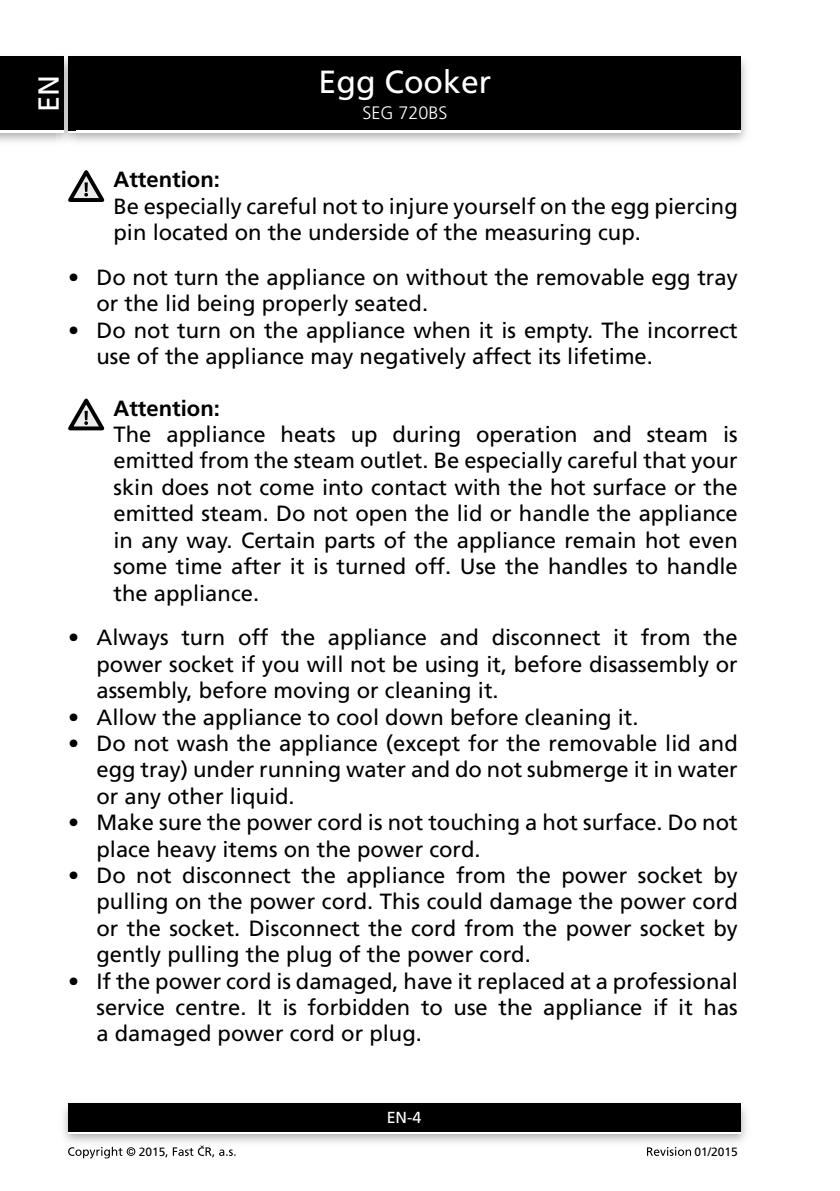
<style>
.page{position:relative;width:840px;height:1191px;background:#fff}
.page>*{position:absolute;margin:0;border:0;box-sizing:border-box;transform-origin:0 0}
.t1{font:32px "Frutiger CE";color:#fff}
.t2{font:29px "Frutiger CE";color:#fff}
.t3{font:22px/26.4px "Frutiger CE";color:#000;text-align:justify}
.t4{font:700 22px "Frutiger CE";color:#000}
.t5{font:300 18px "Frutiger CE";color:#fff}
.t6{font:16px "Frutiger CE";color:#fff}
.t7{font:12px "Frutiger CE";color:#000}
</style>
<div class="page">
<img style="left:0;top:56px;width:746px;height:86px">
<div style="left:68px;top:59px;width:672px;height:74px;background:#fff"></div>
<div style="left:68px;top:57px;width:672px;height:73px;background:#000"></div>
<img style="left:63px;top:1103px;width:683px;height:40px">
<div style="left:68px;top:1106px;width:672px;height:28px;background:linear-gradient(to right,#fff,#fff)"></div>
<div style="left:68px;top:1103px;width:672px;height:28px;background:#000"></div>
<img style="left:57px;top:56px;width:18px;height:86px">
<img style="left:68px;top:130px;width:7px;height:3px">
<svg style="left:68px;top:57px;width:7px;height:2px"></svg>
<img style="left:68px;top:59px;width:7px;height:71px">
<div style="left:0;top:59px;width:64px;height:74px;background:#fff"></div>
<div style="left:0;top:57px;width:64px;height:73px;background:#000"></div>
<svg style="left:68px;top:1146px;width:67px;height:12px"></svg>
<svg style="left:165px;top:1145px;width:70px;height:12px"></svg>
<svg style="left:647px;top:1147px;width:43px;height:8px"></svg>
<svg style="left:68px;top:170px;width:36px;height:32px"></svg>
<svg style="left:68px;top:398px;width:36px;height:32px"></svg>
<h2 class="t2" style="left:32px;top:112px;width:39px;rotate:-90deg">EN</h2>
<h1 class="t1" style="left:318px;top:64px;width:174px">Egg Cooker</h1>
<p class="t5" style="left:362px;top:102px;width:87px">SEG 720BS</p>
<p class="t4" style="left:113px;top:167px;width:108px">Attention:</p>
<p class="t3" style="left:113px;top:193px;width:625px">Be especially careful not to injure yourself on the egg piercing pin located on the underside of the measuring cup.</p>
<p class="t3" style="left:96px;top:264px;width:642px;text-indent:-28px">• Do not turn the appliance on without the removable egg tray or the lid being properly seated.</p>
<p class="t3" style="left:96px;top:317px;width:642px;text-indent:-28px">• Do not turn on the appliance when it is empty. The incorrect use of the appliance may negatively affect its lifetime.</p>
<p class="t4" style="left:113px;top:395px;width:108px">Attention:</p>
<p class="t3" style="left:113px;top:421px;width:625px">The appliance heats up during operation and steam is emitted from the steam outlet. Be especially careful that your skin does not come into contact with the hot surface or the emitted steam. Do not open the lid or handle the appliance in any way. Certain parts of the appliance remain hot even some time after it is turned off. Use the handles to handle the appliance.</p>
<p class="t3" style="left:96px;top:624px;width:642px;text-indent:-28px">• Always turn off the appliance and disconnect it from the power socket if you will not be using it, before disassembly or assembly, before moving or cleaning it.</p>
<p class="t3" style="left:68px;top:703px;width:571px">• Allow the appliance to cool down before cleaning it.</p>
<p class="t3" style="left:96px;top:730px;width:642px;text-indent:-28px">• Do not wash the appliance (except for the removable lid and egg tray) under running water and do not submerge it in water or any other liquid.</p>
<p class="t3" style="left:96px;top:809px;width:642px;text-indent:-28px">• Make sure the power cord is not touching a hot surface. Do not place heavy items on the power cord.</p>
<p class="t3" style="left:96px;top:862px;width:642px;text-indent:-28px">• Do not disconnect the appliance from the power socket by pulling on the power cord. This could damage the power cord or the socket. Disconnect the cord from the power socket by gently pulling the plug of the power cord.</p>
<p class="t3" style="left:96px;top:967px;width:642px;text-indent:-28px">• If the power cord is damaged, have it replaced at a professional service centre. It is forbidden to use the appliance if it has a damaged power cord or plug.</p>
<p class="t6" style="left:386px;top:1108px;width:36px">EN-4</p>
<p class="t7" style="left:139px;top:1144px;width:28px">2015</p>
<p class="t7" style="left:694px;top:1144px;width:45px">01/2015</p>
</div>
